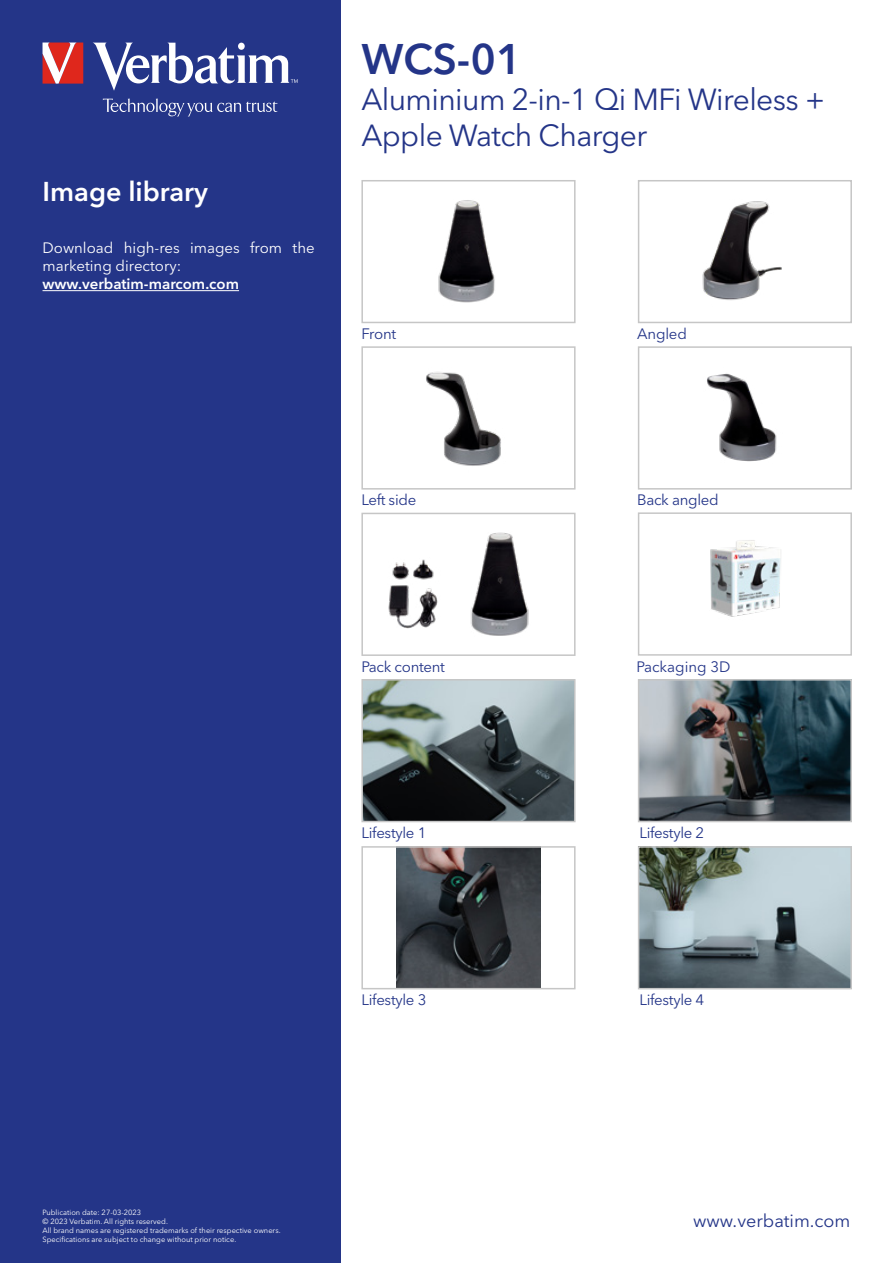
<style>
.page{position:relative;width:893px;height:1263px;background:#fff}
.page>*{position:absolute;margin:0;border:0;box-sizing:border-box;transform-origin:0 0}
.t1{font:600 42.45px "Avenir Next LT Pro";color:#243588}
.t2{font:30.3px/36px "Avenir Next LT Pro";letter-spacing:-.02em;color:#243588}
.t3{font:600 27px "Avenir Next LT Pro";color:#fff}
.t4{font:18px "Avenir Next LT Pro";color:#243588}
.t5{font:15px "Avenir Next LT Pro";letter-spacing:-.02em;color:#243588}
.t6{font:15px/18px "Avenir Next LT Pro";color:#fff}
.t7{font:600 15px "Avenir Next LT Pro";color:#fff}
.t8{font:15px "Avenir Next LT Pro";color:#243588}
.t9{font:7.5px/9px "Avenir Next LT Pro";color:#fff}
</style>
<div class="page">
<div style="left:0;top:0;width:340px;height:1263px;background:#243588"></div>
<svg style="left:103px;top:98px;width:175px;height:18px"></svg>
<svg style="left:93px;top:43px;width:205px;height:48px"></svg>
<svg style="left:43px;top:43px;width:40px;height:41px;background:#e2605a"></svg>
<img style="left:438px;top:200px;width:57px;height:103px">
<div style="left:361px;top:180px;width:215px;height:143px;border:2px solid #c6c6c6"></div>
<img style="left:426px;top:372px;width:75px;height:94px">
<div style="left:361px;top:346px;width:215px;height:144px;border:2px solid #c6c6c6"></div>
<img style="left:707px;top:373px;width:70px;height:89px">
<div style="left:638px;top:346px;width:214px;height:144px;border:2px solid #c6c6c6"></div>
<img style="left:702px;top:201px;width:80px;height:99px">
<div style="left:638px;top:180px;width:214px;height:143px;border:2px solid #c6c6c6"></div>
<img style="left:388px;top:532px;width:141px;height:104px">
<div style="left:361px;top:513px;width:215px;height:143px;border:2px solid #c6c6c6"></div>
<img style="left:710px;top:540px;width:71px;height:77px">
<div style="left:638px;top:512px;width:214px;height:144px;border:2px solid #c6c6c6"></div>
<img style="left:641px;top:682px;width:208px;height:137px">
<div style="left:638px;top:679px;width:214px;height:143px;border:2px solid #c6c6c6"></div>
<img style="left:397px;top:849px;width:143px;height:137px">
<div style="left:361px;top:846px;width:215px;height:143px;border:2px solid #c6c6c6"></div>
<img style="left:641px;top:849px;width:208px;height:137px">
<div style="left:638px;top:846px;width:214px;height:143px;border:2px solid #c6c6c6"></div>
<img style="left:364px;top:682px;width:209px;height:137px">
<div style="left:361px;top:679px;width:215px;height:143px;border:2px solid #c6c6c6"></div>
<hr style="left:43px;top:290px;width:196px;height:1px;background:#fff">
<h3 class="t3" style="left:43px;top:175px;width:167px">Image library</h3>
<h3 class="t6" style="left:43px;top:239px;width:274px">Download high-res images from the marketing directory:</h3>
<h3 class="t7" style="left:43px;top:275px;width:198px">www.verbatim-marcom.com</h3>
<h1 class="t1" style="left:361px;top:34px;width:162px">WCS-01</h1>
<h2 class="t2" style="left:361px;top:82px;width:465px">Aluminium 2-in-1 Qi MFi Wireless +<br>Apple Watch Charger</h2>
<h3 class="t5" style="left:361px;top:325px;width:36px">Front</h3>
<h3 class="t5" style="left:637px;top:325px;width:51px">Angled</h3>
<h3 class="t5" style="left:361px;top:491px;width:56px">Left side</h3>
<h3 class="t5" style="left:637px;top:491px;width:83px">Back angled</h3>
<h3 class="t5" style="left:361px;top:658px;width:85px">Pack content</h3>
<h3 class="t5" style="left:361px;top:824px;width:66px">Lifestyle 1</h3>
<h3 class="t8" style="left:636px;top:658px;width:96px">Packaging 3D</h3>
<h3 class="t5" style="left:639px;top:824px;width:66px">Lifestyle 2</h3>
<h3 class="t5" style="left:361px;top:991px;width:66px">Lifestyle 3</h3>
<h3 class="t5" style="left:639px;top:991px;width:66px">Lifestyle 4</h3>
<p class="t9" style="left:43px;top:1207px;width:240px">Publication date: 27-03-2023<br>© 2023 Verbatim. All rights reserved.<br>All brand names are registered trademarks of their respective owners.<br>Specifications are subject to change without prior notice.</p>
<h3 class="t4" style="left:693px;top:1210px;width:159px">www.verbatim.com</h3>
</div>
